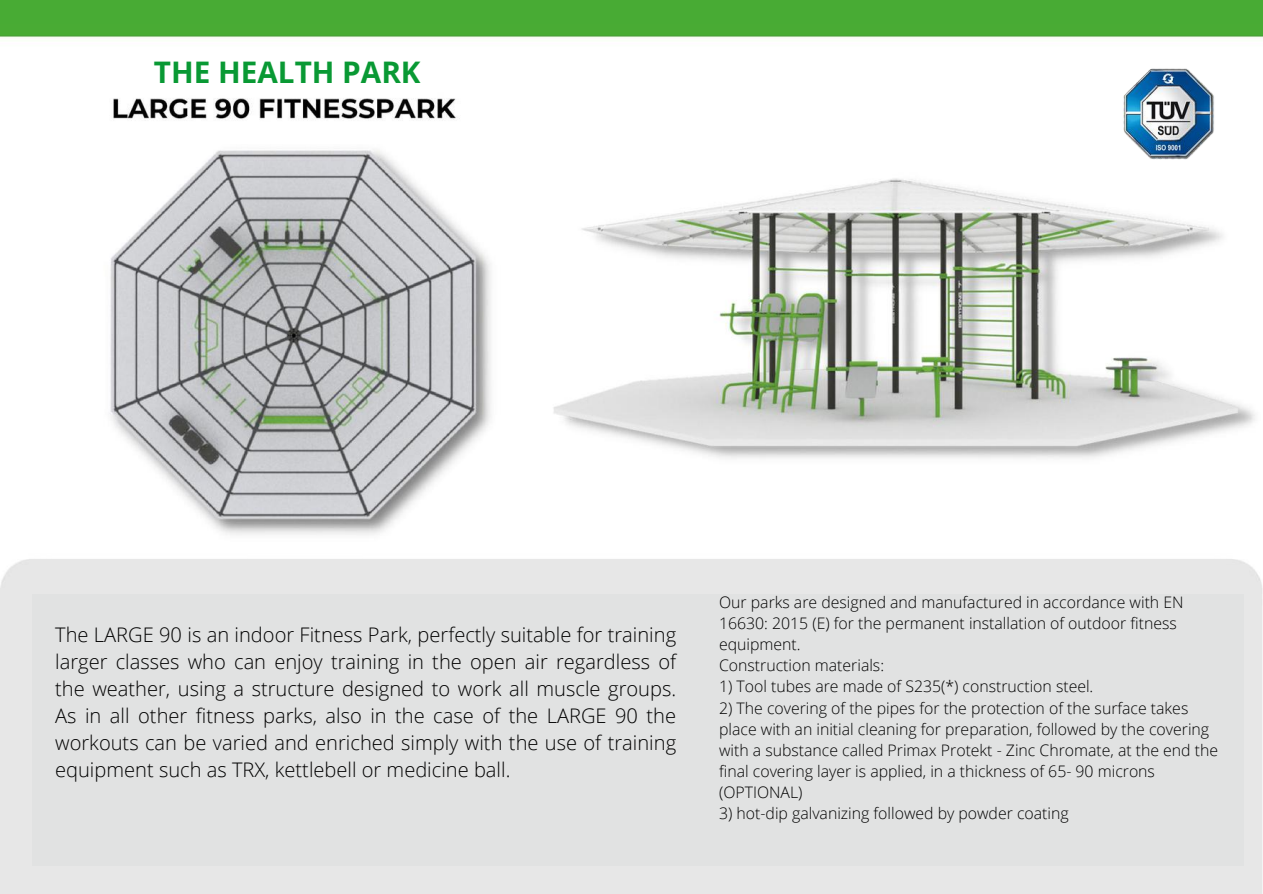
<style>
.page{position:relative;width:1263px;height:894px;background:#fff}
.page>*{position:absolute;margin:0;border:0;box-sizing:border-box;transform-origin:0 0}
.t1{font:700 29.7px "Open Sans";color:#099934}
.t2{font:300 20.1px/27px "Open Sans";color:#000;text-align:justify}
.t3{font:300 15.9px/21.1px "Open Sans";color:#000}
</style>
<div class="page">
<img style="left:0;top:0;width:1262px;height:892px">
<div style="left:32px;top:593px;width:1211px;height:272px;background:#e1e2e2"></div>
<img style="left:1115px;top:61px;width:104px;height:105px">
<h1 class="t1" style="left:154px;top:52px;width:268px">THE HEALTH PARK</h1>
<p class="t2" style="left:55px;top:620px;width:622px">The LARGE 90 is an indoor Fitness Park, perfectly suitable for training larger classes who can enjoy training in the open air regardless of the weather, using a structure designed to work all muscle groups.<br>As in all other fitness parks, also in the case of the LARGE 90 the workouts can be varied and enriched simply with the use of training equipment such as TRX, kettlebell or medicine ball.</p>
<p class="t3" style="left:719px;top:591px;width:466px">Our parks are designed and manufactured in accordance with EN 16630: 2015 (E) for the permanent installation of outdoor fitness equipment.<br>Construction materials:</p>
<p class="t3" style="left:719px;top:675px;width:376px">1) Tool tubes are made of S235(*) construction steel.</p>
<p class="t3" style="left:719px;top:696px;width:500px">2) The covering of the pipes for the protection of the surface takes place with an initial cleaning for preparation, followed by the covering with a substance called Primax Protekt - Zinc Chromate, at the end the final covering layer is applied, in a thickness of 65- 90 microns (OPTIONAL)</p>
<p class="t3" style="left:719px;top:802px;width:351px">3) hot-dip galvanizing followed by powder coating</p>
</div>
